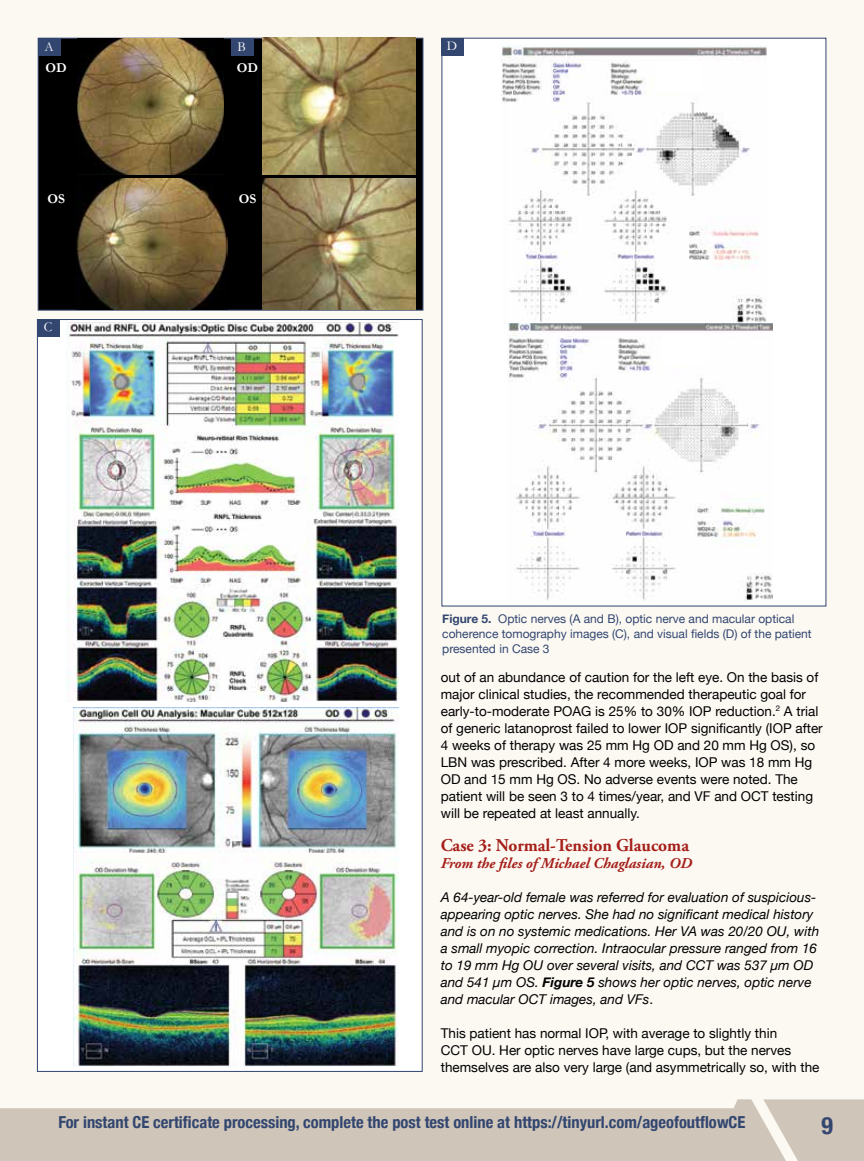
<style>
.page{position:relative;width:864px;height:1161px;background:#fcf9f3}
.page>*{position:absolute;margin:0;border:0;box-sizing:border-box;transform-origin:0 0}
.t1{font:700 condensed 24px "Helvetica Neue";color:#324670}
.t2{font:700 18px "Adobe Garamond Pro";color:#a6201b}
.t3{font:700 condensed 16.5px "Helvetica Neue";color:#324670}
.t4{font:italic 700 15px "Adobe Garamond Pro";color:#a6201b}
.t5{font:13.5px/17px "Helvetica Neue";color:#000}
.t6{font:italic 13.5px/17px "Helvetica Neue";color:#000}
.t7{font:700 13.5px "Garamond";color:#fff}
.t8{font:13.5px "Garamond";color:#fff}
.t9{font:12px/15px "Helvetica Neue";color:#324670}
.s1{font-weight:700}
.s2{font-style:normal}
</style>
<div class="page">
<div style="left:806px;top:1099px;width:58px;height:62px;background:#cfc5b8"></div>
<svg style="left:0;top:1099px;width:806px;height:62px;background:#d5ccc0"></svg>
<div style="left:37px;top:319px;width:386px;height:753px;background:#fff;border:1px solid #324670"></div>
<div style="left:38px;top:319px;width:22px;height:18px;background:#324670"></div>
<div style="left:442px;top:38px;width:384px;height:568px;background:#fff"></div>
<img style="left:66px;top:322px;width:333px;height:379px">
<img style="left:74px;top:708px;width:325px;height:359px">
<div style="left:442px;top:38px;width:22px;height:17px;background:#324670"></div>
<img style="left:502px;top:46px;width:264px;height:278px">
<img style="left:508px;top:324px;width:264px;height:278px">
<div style="left:662px;top:335px;width:46px;height:30px;background:#fff"></div>
<div style="left:656px;top:61px;width:46px;height:30px;background:#fff"></div>
<div style="left:38px;top:38px;width:385px;height:272px;background:#000;border:1px solid #324670"></div>
<img style="left:77px;top:39px;width:146px;height:135px">
<div style="left:39px;top:39px;width:22px;height:17px;background:#324670"></div>
<img style="left:76px;top:179px;width:151px;height:131px">
<img style="left:263px;top:179px;width:153px;height:131px">
<img style="left:263px;top:38px;width:153px;height:136px">
<div style="left:231px;top:39px;width:23px;height:17px;background:#324670"></div>
<p class="t8" style="left:44px;top:38px;width:11px">A</p>
<p class="t8" style="left:447px;top:38px;width:12px">D</p>
<p class="t7" style="left:45px;top:60px;width:23px">OD</p>
<p class="t8" style="left:238px;top:38px;width:10px">B</p>
<p class="t7" style="left:237px;top:60px;width:23px">OD</p>
<p class="t7" style="left:47px;top:190px;width:19px">OS</p>
<p class="t8" style="left:44px;top:319px;width:10px">C</p>
<p class="t7" style="left:239px;top:190px;width:19px">OS</p>
<p class="t9" style="left:442px;top:611px;width:371px"><span class="s1">Figure 5.</span> Optic nerves (A and B), optic nerve and macular optical coherence tomography images (C), and visual fields (D) of the patient presented in Case 3</p>
<p class="t5" style="left:441px;top:669px;width:383px">out of an abundance of caution for the left eye. On the basis of major clinical studies, the recommended therapeutic goal for early-to-moderate POAG is 25% to 30% IOP reduction.<sup>2</sup> A trial of generic latanoprost failed to lower IOP significantly (IOP after 4 weeks of therapy was 25 mm Hg OD and 20 mm Hg OS), so LBN was prescribed. After 4 more weeks, IOP was 18 mm Hg OD and 15 mm Hg OS. No adverse events were noted. The patient will be seen 3 to 4 times/year, and VF and OCT testing will be repeated at least annually.</p>
<h2 class="t2" style="left:441px;top:835px;width:250px">Case 3: Normal-Tension Glaucoma</h2>
<p class="t4" style="left:441px;top:855px;width:253px">From the files of Michael Chaglasian, OD</p>
<p class="t6" style="left:441px;top:890px;width:380px">A 64-year-old female was referred for evaluation of suspicious&shy;appearing optic nerves. She had no significant medical history and is on no systemic medications. Her VA was 20/20 OU, with a small myopic correction. Intraocular pressure ranged from 16 to 19 mm Hg OU over several visits, and CCT was 537 µm OD and 541 µm OS. <span class="s1">Figure 5</span> shows her optic nerves, optic nerve and macular OCT images, and VFs<span class="s2">.</span></p>
<p class="t5" style="left:441px;top:1025px;width:380px">This patient has normal IOP, with average to slightly thin<br>CCT OU. Her optic nerves have large cups, but the nerves themselves are also very large (and asymmetrically so, with the</p>
<p class="t3" style="left:58px;top:1109px;width:689px">For instant CE certificate processing, complete the post test online at https://tinyurl.com/ageofoutflowCE</p>
<h1 class="t1" style="left:821px;top:1106px;width:13px">9</h1>
</div>
